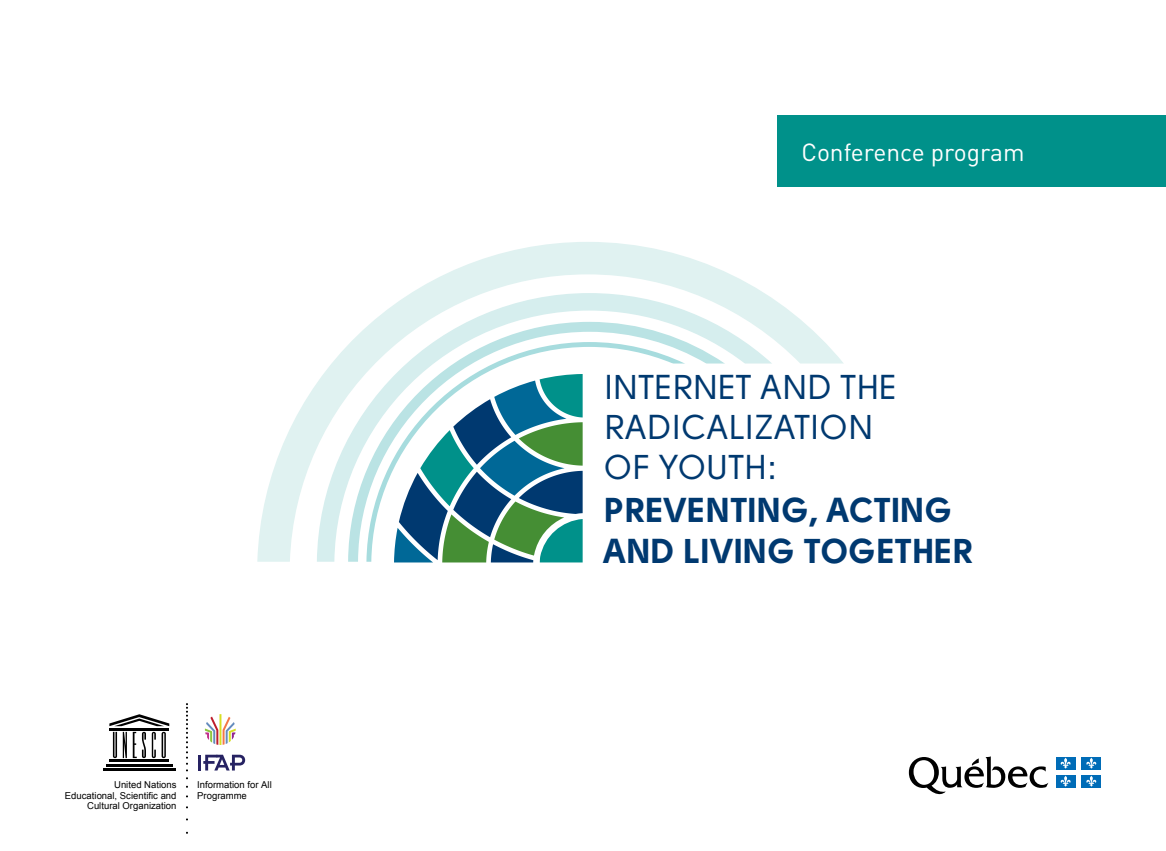
<style>
.page{position:relative;width:1166px;height:851px;background:#fff}
.page>*{position:absolute;margin:0;border:0;box-sizing:border-box;transform-origin:0 0}
.t1{font:34.3px/40.1px "Solomon Sans Normal";color:#003970}
.t2{font:34.3px/40.1px "Solomon Sans Bold";color:#003970}
.t3{font:24.5px "DIN";color:#fff}
.t4{font:9.45px "Arial";color:#000}
</style>
<div class="page">
<div style="left:778px;top:115px;width:388px;height:72px;background:#00918a"></div>
<svg style="left:908px;top:756px;width:140px;height:38px"></svg>
<div style="left:1055px;top:757px;width:20px;height:12px;background:#006cb7"></div>
<svg style="left:1060px;top:757px;width:10px;height:11px"></svg>
<div style="left:1081px;top:757px;width:20px;height:12px;background:#006cb7"></div>
<svg style="left:1086px;top:757px;width:10px;height:11px"></svg>
<div style="left:1055px;top:775px;width:20px;height:12px;background:#006cb7"></div>
<svg style="left:1060px;top:775px;width:10px;height:11px"></svg>
<div style="left:1081px;top:775px;width:20px;height:12px;background:#006cb7"></div>
<svg style="left:1086px;top:775px;width:10px;height:11px"></svg>
<svg style="left:205px;top:714px;width:31px;height:31px"></svg>
<hr style="left:198px;top:754px;width:3px;height:16px;background:#262262">
<svg style="left:203px;top:754px;width:42px;height:16px"></svg>
<svg style="left:186px;top:703px;width:2px;height:68px"></svg>
<hr style="left:109px;top:759px;width:60px;height:3px;background:#000">
<hr style="left:106px;top:763px;width:66px;height:3px;background:#000">
<hr style="left:103px;top:768px;width:73px;height:2px;background:#000">
<svg style="left:109px;top:714px;width:60px;height:44px"></svg>
<svg style="left:394px;top:562px;width:189px;height:1px"></svg>
<svg style="left:257px;top:242px;width:587px;height:320px"></svg>
<p class="t4" style="left:114px;top:778px;width:64px">United Nations</p>
<p class="t4" style="left:197px;top:778px;width:76px">Information for All</p>
<p class="t4" style="left:65px;top:789px;width:113px">Educational, Scientific and</p>
<p class="t4" style="left:197px;top:789px;width:51px">Programme</p>
<p class="t4" style="left:87px;top:799px;width:91px">Cultural Organization</p>
<h2 class="t3" style="left:801px;top:137px;width:225px">Conference program</h2>
<h1 class="t1" style="left:604px;top:367px;width:294px">INTERNET AND THE<br>RADICALIZATION<br>OF YOUTH:</h1>
<h1 class="t2" style="left:604px;top:490px;width:371px">PREVENTING, ACTING<br>AND LIVING TOGETHER</h1>
</div>
